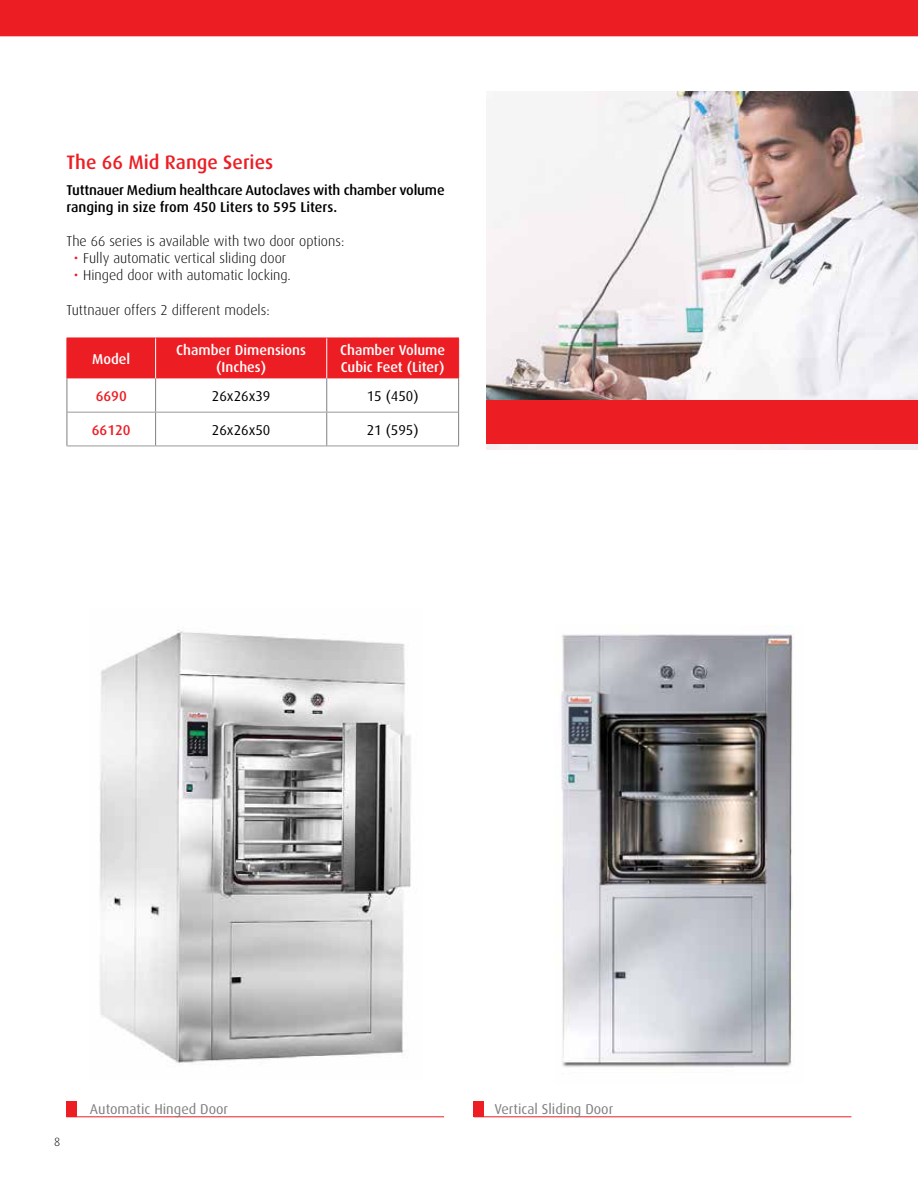
<style>
.page{position:relative;width:918px;height:1188px;background:#fff}
.page>*{position:absolute;margin:0;border:0;box-sizing:border-box;transform-origin:0 0}
.t1{font:500 19.5px "Dax";color:#ed1d24}
.t2{font:300 14.25px "Dax";color:#000}
.t3{font:500 14.25px/17.1px "Dax";letter-spacing:-.01em;color:#000}
.t4{font:500 14.25px/17.1px "Dax";color:#fff;text-align:center}
.t5{font:14.25px "Dax";color:#808080}
.t6{font:14.25px "Dax";color:#000}
.t7{font:500 14.25px "Dax";color:#ed1d24}
.t8{font:300 12px "Dax";color:#000}
.s1{font-weight:400;color:#ed1d24}
</style>
<div class="page">
<div style="left:0;top:0;width:918px;height:37px;background:#ed1d24"></div>
<img style="left:487px;top:92px;width:431px;height:358px">
<div style="left:487px;top:400px;width:431px;height:44px;background:#ed1d24"></div>
<hr style="left:67px;top:1117px;width:377px;height:1px;background:#ed1d24">
<div style="left:67px;top:1101px;width:10px;height:16px;background:#ed1d24"></div>
<hr style="left:474px;top:1117px;width:377px;height:1px;background:#ed1d24">
<div style="left:474px;top:1101px;width:10px;height:16px;background:#ed1d24"></div>
<img style="left:561px;top:633px;width:233px;height:434px">
<img style="left:100px;top:630px;width:311px;height:434px">
<div style="left:68px;top:339px;width:390px;height:39px;background:#ed1d24"></div>
<hr style="left:155px;top:413px;width:1px;height:33px;background:#808080">
<hr style="left:326px;top:413px;width:1px;height:33px;background:#808080">
<hr style="left:67px;top:412px;width:1px;height:34px;background:#808080">
<hr style="left:458px;top:412px;width:1px;height:34px;background:#808080">
<hr style="left:67px;top:446px;width:89px;height:1px;background:#999">
<hr style="left:156px;top:446px;width:171px;height:1px;background:#999">
<hr style="left:327px;top:446px;width:132px;height:1px;background:#999">
<hr style="left:67px;top:338px;width:89px;height:1px;background:#ed1d24">
<hr style="left:67px;top:338px;width:1px;height:40px;background:#ed1d24">
<hr style="left:156px;top:338px;width:171px;height:1px;background:#ed1d24">
<hr style="left:327px;top:338px;width:132px;height:1px;background:#ed1d24">
<hr style="left:458px;top:338px;width:1px;height:40px;background:#ed1d24">
<hr style="left:155px;top:338px;width:1px;height:40px;background:#fff">
<hr style="left:326px;top:338px;width:1px;height:40px;background:#fff">
<hr style="left:67px;top:378px;width:1px;height:34px;background:#808080">
<hr style="left:155px;top:378px;width:1px;height:34px;background:#808080">
<hr style="left:326px;top:378px;width:1px;height:34px;background:#808080">
<hr style="left:458px;top:378px;width:1px;height:34px;background:#808080">
<hr style="left:67px;top:412px;width:89px;height:1px;background:#999">
<hr style="left:156px;top:412px;width:171px;height:1px;background:#999">
<hr style="left:327px;top:412px;width:131px;height:1px;background:#999">
<h1 class="t1" style="left:67px;top:151px;width:208px">The 66 Mid Range Series</h1>
<p class="t3" style="left:67px;top:181px;width:380px">Tuttnauer Medium healthcare Autoclaves with chamber volume ranging in size from 450 Liters to 595 Liters.</p>
<p class="t2" style="left:67px;top:233px;width:279px">The 66 series is available with two door options:</p>
<p class="t2" style="left:74px;top:250px;width:214px"><span class="s1">•</span> Fully automatic vertical sliding door</p>
<p class="t2" style="left:74px;top:268px;width:219px"><span class="s1">•</span> Hinged door with automatic locking.</p>
<p class="t2" style="left:67px;top:302px;width:205px">Tuttnauer offers 2 different models:</p>
<p class="t4" style="left:92px;top:351px;width:40px">Model</p>
<p class="t4" style="left:176px;top:342px;width:131px">Chamber Dimensions (Inches)</p>
<p class="t4" style="left:340px;top:342px;width:106px;text-align:left">Chamber Volume<br>Cubic Feet (Liter)</p>
<p class="t7" style="left:96px;top:388px;width:33px">6690</p>
<p class="t6" style="left:212px;top:388px;width:60px">26x26x39</p>
<p class="t6" style="left:367px;top:388px;width:53px">15 (450)</p>
<p class="t7" style="left:92px;top:422px;width:40px">66120</p>
<p class="t6" style="left:212px;top:422px;width:60px">26x26x50</p>
<p class="t6" style="left:367px;top:422px;width:53px">21 (595)</p>
<p class="t8" style="left:54px;top:1135px;width:8px">8</p>
<p class="t5" style="left:90px;top:1101px;width:140px">Automatic Hinged Door</p>
<p class="t5" style="left:494px;top:1101px;width:120px">Vertical Sliding Door</p>
</div>
